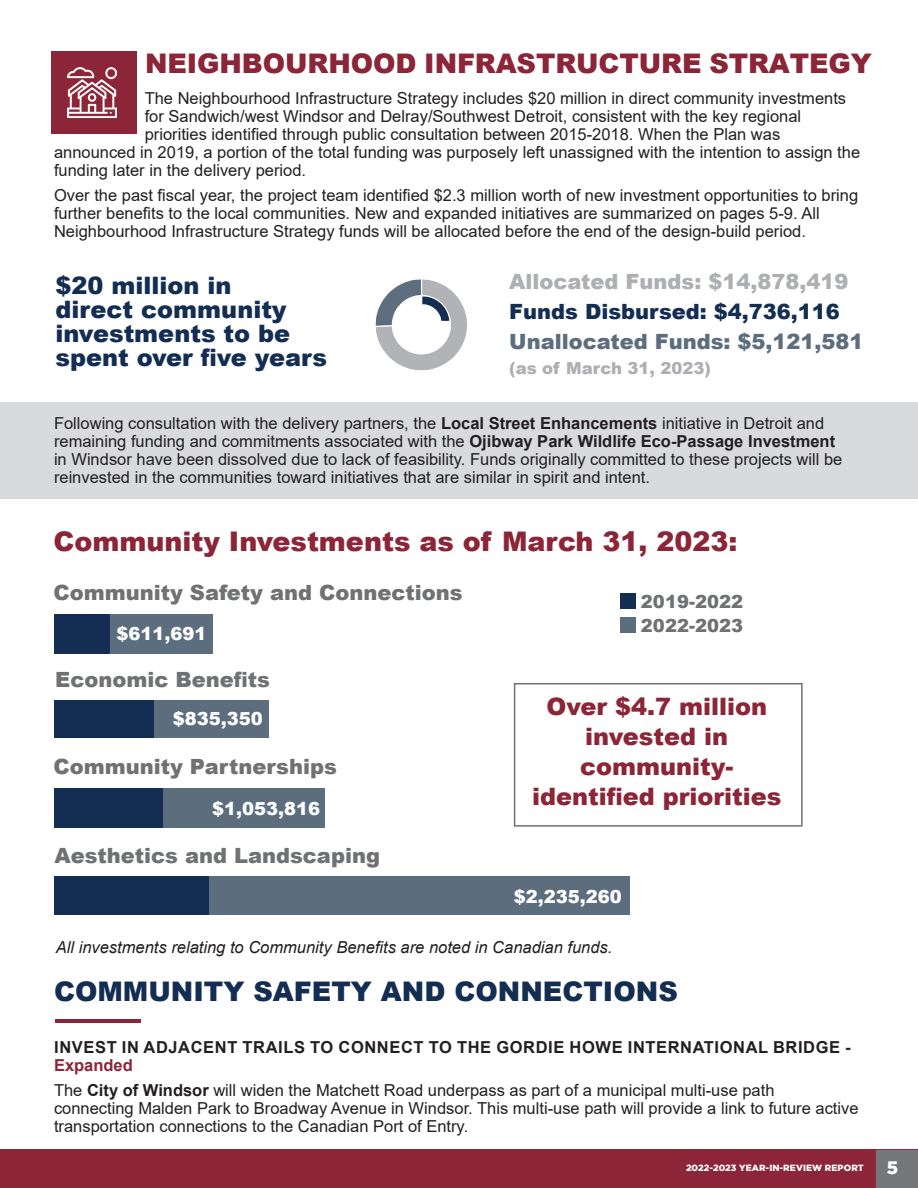
<style>
.page{position:relative;width:918px;height:1188px;background:#fff}
.page>*{position:absolute;margin:0;border:0;box-sizing:border-box;transform-origin:0 0}
.Normal_Paragraph{font:900 27px "Arial";color:#8c2538}
.Red_Header{font:900 27px "Arial";letter-spacing:-.005em;color:#8c2538}
.Normal_Paragraph-2{font:900 27px "Arial";color:#132d53}
.Normal_Paragraph-3{font:900 24px/24px "Arial";color:#132d53}
.Normal_Paragraph-4{font:900 24px/30px "Arial";color:#8c2538;text-align:center}
.Normal_Paragraph-5{font:900 21px "Arial";color:#6f7172}
.Normal_Paragraph-6{font:900 21px "Arial";color:#5c6e7e}
.Normal_Paragraph-7{font:900 21px "Arial";color:#aeafb3}
.Normal_Paragraph-8{font:900 21px "Arial";color:#132d53}
.Normal_Paragraph-9{font:900 18px "Arial";color:#fff}
.Normal_Paragraph-10{font:900 18px "Arial";color:#6f7172}
.t1{font:900 18px "Gotham";color:#fff}
.Normal_Paragraph-11{font:16.5px/18px "Arial";color:#231f20}
.Normal_Paragraph-12{font:700 16.5px/18px "Arial";letter-spacing:.035em;color:#231f20}
.Normal_Paragraph-13{font:italic 16.5px "Arial";color:#231f20}
.Normal_Paragraph-14{font:900 16.5px "Arial";color:#aeafb3}
.t2{font:900 9px "Gotham";letter-spacing:.015em;color:#fff}
.s1{font-weight:700}
.s2{color:#8c2538}
</style>
<div class="page">
<div style="left:0;top:1150px;width:918px;height:38px;background:#8c2538"></div>
<div style="left:876px;top:1150px;width:42px;height:38px;background:#757878"></div>
<div style="left:0;top:403px;width:918px;height:96px;background:#d9dadc"></div>
<div style="left:51px;top:51px;width:85px;height:82px;background:#8c2538"></div>
<img style="left:67px;top:68px;width:50px;height:49px">
<div style="left:621px;top:617px;width:15px;height:16px;background:#5c6e7e"></div>
<div style="left:621px;top:593px;width:15px;height:15px;background:#132d53"></div>
<hr style="left:55px;top:1019px;width:85px;height:4px;background:#8c2538">
<div style="left:54px;top:615px;width:56px;height:39px;background:#132d53"></div>
<div style="left:110px;top:615px;width:103px;height:39px;background:#5c6e7e"></div>
<div style="left:54px;top:701px;width:101px;height:37px;background:#132d53"></div>
<div style="left:155px;top:701px;width:114px;height:37px;background:#5c6e7e"></div>
<div style="left:54px;top:788px;width:109px;height:40px;background:#132d53"></div>
<div style="left:163px;top:788px;width:162px;height:40px;background:#5c6e7e"></div>
<div style="left:54px;top:876px;width:156px;height:39px;background:#132d53"></div>
<div style="left:210px;top:876px;width:420px;height:39px;background:#5c6e7e"></div>
<div style="left:514px;top:683px;width:289px;height:144px;border:2px solid #6f7172"></div>
<img style="left:375px;top:279px;width:92px;height:92px">
<p class="Red_Header" style="left:145px;top:44px;width:728px">NEIGHBOURHOOD INFRASTRUCTURE STRATEGY</p>
<p class="Normal_Paragraph-11" style="left:145px;top:89px;width:703px">The Neighbourhood Infrastructure Strategy includes $20 million in direct community investments</p>
<p class="Normal_Paragraph-11" style="left:145px;top:107px;width:658px">for Sandwich/west Windsor and Delray/Southwest Detroit, consistent with the key regional</p>
<p class="Normal_Paragraph-11" style="left:145px;top:125px;width:637px">priorities identified through public consultation between 2015-2018. When the Plan was</p>
<p class="Normal_Paragraph-11" style="left:54px;top:143px;width:808px">announced in 2019, a portion of the total funding was purposely left unassigned with the intention to assign the</p>
<p class="Normal_Paragraph-11" style="left:54px;top:161px;width:254px">funding later in the delivery period.</p>
<p class="Normal_Paragraph-11" style="left:54px;top:186px;width:806px">Over the past fiscal year, the project team identified $2.3 million worth of new investment opportunities to bring further benefits to the local communities. New and expanded initiatives are summarized on pages 5-9. All<br>Neighbourhood Infrastructure Strategy funds will be allocated before the end of the design-build period.</p>
<p class="Normal_Paragraph-3" style="left:56px;top:273px;width:273px">$20 million in<br>direct community investments to be spent over five years</p>
<p class="Normal_Paragraph-7" style="left:509px;top:266px;width:341px">Allocated Funds: $14,878,419</p>
<p class="Normal_Paragraph-8" style="left:509px;top:296px;width:332px">Funds Disbursed: $4,736,116</p>
<p class="Normal_Paragraph-6" style="left:509px;top:326px;width:356px">Unallocated Funds: $5,121,581</p>
<p class="Normal_Paragraph-14" style="left:509px;top:356px;width:203px">(as of March 31, 2023)</p>
<p class="Normal_Paragraph-11" style="left:54px;top:414px;width:790px">Following consultation with the delivery partners, the <span class="s1">Local Street Enhancements</span> initiative in Detroit and remaining funding and commitments associated with the <span class="s1">Ojibway Park Wildlife Eco-Passage Investment </span>in Windsor have been dissolved due to lack of feasibility. Funds originally committed to these projects will be reinvested in the communities toward initiatives that are similar in spirit and intent.</p>
<p class="Normal_Paragraph" style="left:53px;top:522px;width:686px">Community Investments as of March 31, 2023:</p>
<p class="Normal_Paragraph-5" style="left:53px;top:578px;width:411px">Community Safety and Connections</p>
<p class="Normal_Paragraph-10" style="left:641px;top:588px;width:104px">2019-2022</p>
<p class="Normal_Paragraph-10" style="left:641px;top:612px;width:104px">2022-2023</p>
<p class="Normal_Paragraph-9" style="left:116px;top:620px;width:92px">$611,691</p>
<p class="Normal_Paragraph-5" style="left:55px;top:664px;width:216px">Economic Benefits</p>
<p class="Normal_Paragraph-9" style="left:173px;top:706px;width:92px">$835,350</p>
<p class="Normal_Paragraph-5" style="left:53px;top:752px;width:285px">Community Partnerships</p>
<p class="Normal_Paragraph-9" style="left:212px;top:795px;width:110px">$1,053,816</p>
<p class="Normal_Paragraph-5" style="left:54px;top:840px;width:327px">Aesthetics and Landscaping</p>
<p class="Normal_Paragraph-4" style="left:532px;top:691px;width:251px">Over $4.7 million invested in community&shy;identified priorities</p>
<p class="Normal_Paragraph-9" style="left:514px;top:884px;width:110px">$2,235,260</p>
<p class="Normal_Paragraph-13" style="left:56px;top:937px;width:558px">All investments relating to Community Benefits are noted in Canadian funds.</p>
<p class="Normal_Paragraph-2" style="left:54px;top:972px;width:625px">COMMUNITY SAFETY AND CONNECTIONS</p>
<p class="Normal_Paragraph-12" style="left:54px;top:1039px;width:798px">INVEST IN ADJACENT TRAILS TO CONNECT TO THE GORDIE HOWE INTERNATIONAL BRIDGE -<br><span class="s2">Expanded</span></p>
<p class="Normal_Paragraph-11" style="left:54px;top:1081px;width:806px">The <span class="s1">City of Windsor</span> will widen the Matchett Road underpass as part of a municipal multi-use path<br>connecting Malden Park to Broadway Avenue in Windsor. This multi-use path will provide a link to future active transportation connections to the Canadian Port of Entry.</p>
<p class="t2" style="left:686px;top:1162px;width:179px">2022-2023 YEAR-IN-REVIEW REPORT</p>
<p class="t1" style="left:887px;top:1157px;width:13px">5</p>
</div>
